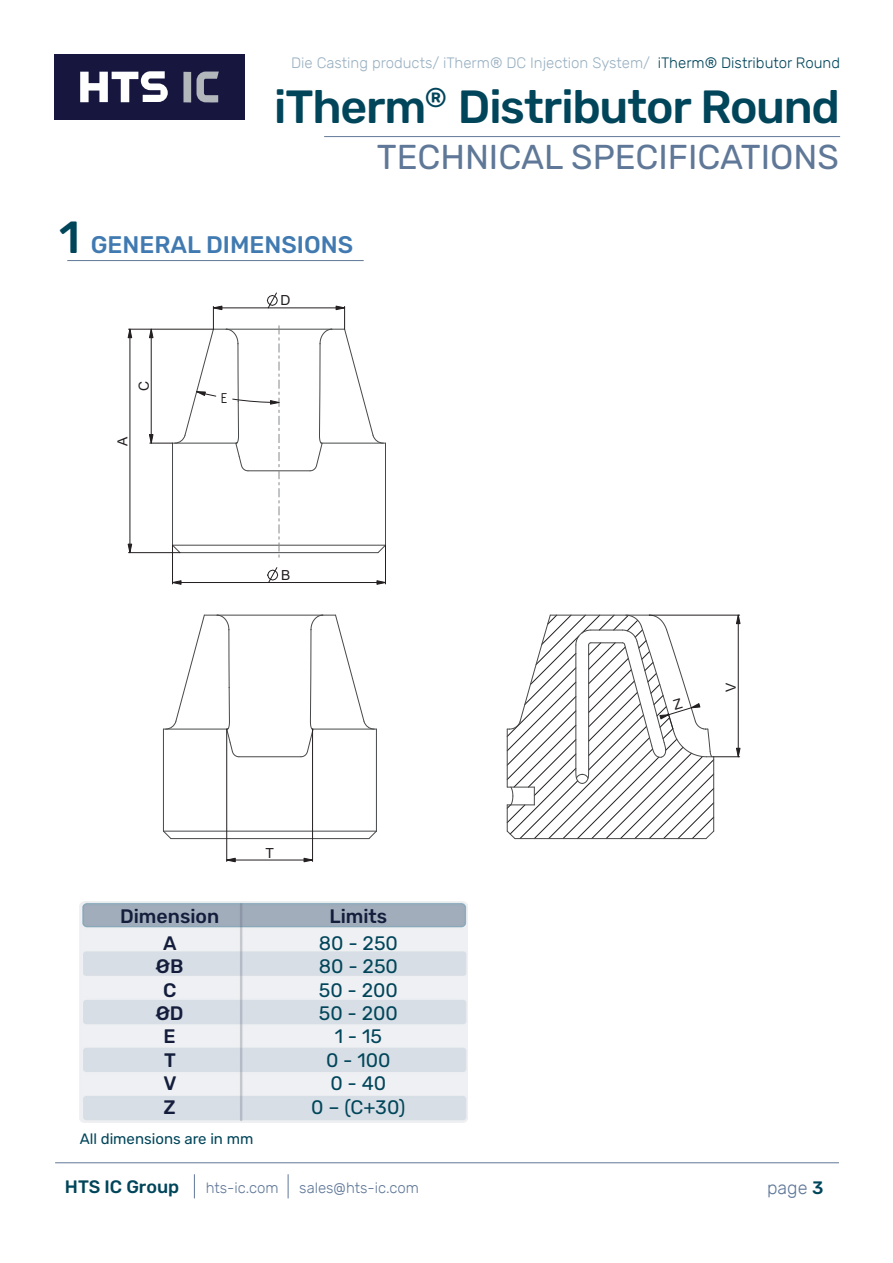
<style>
.page{position:relative;width:893px;height:1263px;background:#fff}
.page>*{position:absolute;margin:0;border:0;box-sizing:border-box;transform-origin:0 0}
.t1{font:500 46.5px "Rubik";letter-spacing:-.025em;color:#01455a}
.section_CIFRA{font:500 45px "Rubik";color:#01455a}
.Podnaslov{font:34.5px "Rubik";color:#607898}
.t2{font:500 24px "Rubik";color:#417ab1}
.t3{font:19.5px "Rubik";color:#01455a}
.t4{font:500 19.5px "Rubik";color:#141e3c}
.t5{font:500 18px "Rubik";color:#01455a}
.t6{font:300 18px "Rubik";color:#607898}
.t7{font:15.45px "ISO";color:#231f20}
.t8{font:300 15px "Rubik";color:#9ab1c2}
.t9{font:300 15px "Rubik";color:#607898}
.t10{font:15px "Rubik";color:#01455a}
.t11{font:13.8px "Arial";color:#231f20}
.s1{color:#01455a}
.s2{font-weight:500;color:#01455a}
</style>
<div class="page">
<div style="left:54px;top:54px;width:190px;height:66px;background:#16163f"></div>
<svg style="left:80px;top:71px;width:88px;height:31px"></svg>
<div style="left:183px;top:72px;width:8px;height:30px;background:#b2b7bb"></div>
<svg style="left:197px;top:72px;width:22px;height:31px"></svg>
<hr style="left:324px;top:136px;width:516px;height:1px;background:#607898">
<hr style="left:55px;top:1162px;width:784px;height:1px;background:#607898">
<svg style="left:194px;top:1174px;width:1px;height:24px"></svg>
<svg style="left:288px;top:1174px;width:1px;height:24px"></svg>
<img style="left:80px;top:902px;width:388px;height:220px">
<hr style="left:67px;top:260px;width:297px;height:1px;background:#607898">
<hr style="left:180px;top:552px;width:198px;height:1px;background:#474849">
<hr style="left:173px;top:545px;width:212px;height:1px;background:#474849">
<hr style="left:248px;top:470px;width:62px;height:1px;background:#474849">
<hr style="left:322px;top:443px;width:63px;height:1px;background:#474849">
<hr style="left:385px;top:443px;width:1px;height:102px;background:#474849">
<svg style="left:377px;top:544px;width:8px;height:9px"></svg>
<hr style="left:226px;top:329px;width:106px;height:1px;background:#474849">
<svg style="left:163px;top:830px;width:9px;height:9px"></svg>
<hr style="left:163px;top:729px;width:1px;height:102px;background:#474849">
<hr style="left:171px;top:838px;width:198px;height:1px;background:#474849">
<hr style="left:163px;top:831px;width:213px;height:1px;background:#474849">
<hr style="left:239px;top:756px;width:62px;height:1px;background:#474849">
<hr style="left:312px;top:729px;width:64px;height:1px;background:#474849">
<hr style="left:163px;top:729px;width:64px;height:1px;background:#474849">
<hr style="left:376px;top:729px;width:1px;height:102px;background:#474849">
<svg style="left:368px;top:830px;width:9px;height:9px"></svg>
<hr style="left:217px;top:615px;width:106px;height:1px;background:#474849">
<svg style="left:300px;top:614px;width:75px;height:143px"></svg>
<svg style="left:165px;top:614px;width:74px;height:143px"></svg>
<svg style="left:267px;top:567px;width:11px;height:15px"></svg>
<svg style="left:172px;top:580px;width:10px;height:5px"></svg>
<svg style="left:376px;top:580px;width:10px;height:5px"></svg>
<svg style="left:127px;top:543px;width:5px;height:9px"></svg>
<svg style="left:127px;top:328px;width:5px;height:10px"></svg>
<svg style="left:226px;top:857px;width:10px;height:5px"></svg>
<svg style="left:303px;top:857px;width:10px;height:5px"></svg>
<hr style="left:130px;top:329px;width:1px;height:224px;background:#231f20">
<hr style="left:172px;top:545px;width:1px;height:39px;background:#231f20">
<hr style="left:173px;top:582px;width:212px;height:1px;background:#231f20">
<hr style="left:128px;top:552px;width:52px;height:1px;background:#231f20">
<svg style="left:149px;top:293px;width:131px;height:265px"></svg>
<svg style="left:310px;top:305px;width:74px;height:166px"></svg>
<hr style="left:385px;top:545px;width:1px;height:39px;background:#231f20">
<hr style="left:128px;top:329px;width:85px;height:1px;background:#231f20">
<hr style="left:213px;top:308px;width:132px;height:1px;background:#231f20">
<hr style="left:227px;top:860px;width:86px;height:1px;background:#231f20">
<hr style="left:226px;top:729px;width:1px;height:132px;background:#231f20">
<hr style="left:312px;top:729px;width:1px;height:132px;background:#231f20">
<svg style="left:506px;top:614px;width:235px;height:225px"></svg>
<p class="t8" style="left:291px;top:54px;width:550px">Die Casting products/ iTherm® DC Injection System/ <span class="s1">iTherm® Distributor Round</span></p>
<h1 class="t1" style="left:274px;top:80px;width:568px">iTherm<sup>®</sup> Distributor Round</h1>
<p class="section_CIFRA" style="left:59px;top:211px;width:22px">1</p>
<p class="t2" style="left:91px;top:231px;width:264px">GENERAL DIMENSIONS</p>
<p class="t11" style="left:281px;top:291px;width:12px">D</p>
<p class="Podnaslov" style="left:377px;top:137px;width:464px">TECHNICAL SPECIFICATIONS</p>
<p class="t11" style="left:134px;top:391px;width:12px;rotate:-90deg">C</p>
<p class="t11" style="left:113px;top:445px;width:11px;rotate:-90deg">A</p>
<p class="t7" style="left:221px;top:388px;width:8px">E</p>
<p class="t11" style="left:281px;top:566px;width:11px">B</p>
<p class="t11" style="left:721px;top:692px;width:11px;rotate:-90deg">V</p>
<p class="t11" style="left:265px;top:843px;width:10px">T</p>
<p class="t4" style="left:120px;top:905px;width:101px">Dimension</p>
<p class="t4" style="left:329px;top:905px;width:59px">Limits</p>
<p class="t4" style="left:163px;top:932px;width:15px">A</p>
<p class="t4" style="left:156px;top:955px;width:29px">ØB</p>
<p class="t4" style="left:163px;top:979px;width:15px">C</p>
<p class="t4" style="left:156px;top:1002px;width:29px">ØD</p>
<p class="t4" style="left:164px;top:1025px;width:14px">E</p>
<p class="t4" style="left:164px;top:1049px;width:13px">T</p>
<p class="t4" style="left:163px;top:1072px;width:15px">V</p>
<p class="t4" style="left:164px;top:1096px;width:14px">Z</p>
<p class="t3" style="left:319px;top:932px;width:81px">80 - 250</p>
<p class="t3" style="left:319px;top:955px;width:81px">80 - 250</p>
<p class="t3" style="left:319px;top:979px;width:81px">50 - 200</p>
<p class="t3" style="left:319px;top:1002px;width:81px">50 - 200</p>
<p class="t3" style="left:335px;top:1026px;width:49px">1 - 15</p>
<p class="t3" style="left:326px;top:1049px;width:66px">0 - 100</p>
<p class="t3" style="left:330px;top:1072px;width:57px">0 - 40</p>
<p class="t3" style="left:311px;top:1096px;width:96px">0 – (C+30)</p>
<p class="t10" style="left:80px;top:1130px;width:175px">All dimensions are in mm</p>
<p class="t5" style="left:65px;top:1177px;width:116px">HTS IC Group</p>
<p class="t9" style="left:206px;top:1180px;width:74px">hts-ic.com</p>
<p class="t9" style="left:299px;top:1180px;width:121px">sales@hts-ic.com</p>
<p class="t6" style="left:767px;top:1177px;width:58px">page <span class="s2">3</span></p>
</div>
